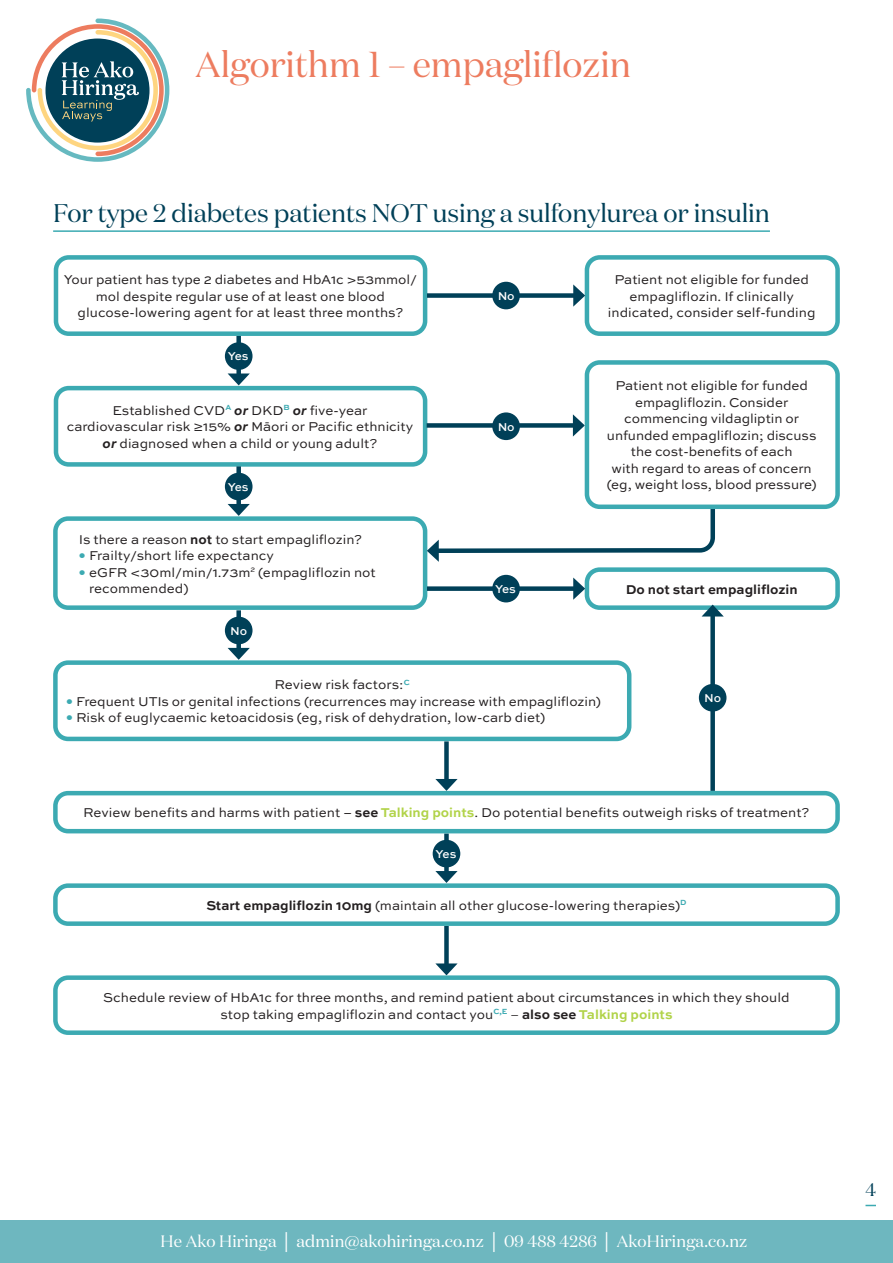
<style>
.page{position:relative;width:893px;height:1263px;background:#fff}
.page>*{position:absolute;margin:0;border:0;box-sizing:border-box;transform-origin:0 0}
.HAH_Blue_bar_Header{font:36px "Domaine Display";color:#ed7c5f}
.HAH_Heading__Blue_un{font:25.5px "Domaine Display";color:#004058}
.t1{font:18px "Domaine Display";color:#004058}
.t2{font:16.5px "Domaine Display";letter-spacing:.01em;color:#fff}
.HAH_BODY_COPY{font:13.5px/16.5px "Sweet Sans Pro";color:#231f20;text-align:center}
.t3{font:700 13.5px "Sweet Sans Pro";color:#231f20}
.t4{font:500 12px "Sweet Sans Pro";letter-spacing:-.03em;color:#fff}
.s1{font-weight:700;font-style:italic}
.s2{font-weight:700}
.s3{font-weight:700;font-size:15px;color:#3caab2}
.s4{font-weight:700;color:#b1d349}
.s5{font-weight:300}
.s6{font-family:"Sweet Sans Pro"}
</style>
<div class="page">
<svg style="left:26px;top:19px;width:143px;height:143px"></svg>
<hr style="left:53px;top:230px;width:717px;height:2px;background:#3caab2">
<div style="left:0;top:1220px;width:893px;height:43px;background:#6eb7bf"></div>
<div style="left:54px;top:255px;width:373px;height:81px;border:4px solid #3caab2;border-radius:13px"></div>
<div style="left:54px;top:386px;width:373px;height:81px;border:4px solid #3caab2;border-radius:13px"></div>
<div style="left:53px;top:516px;width:374px;height:94px;border:4px solid #3caab2;border-radius:13px"></div>
<div style="left:585px;top:255px;width:255px;height:81px;border:4px solid #3caab2;border-radius:13px"></div>
<div style="left:585px;top:567px;width:255px;height:43px;border:4px solid #3caab2;border-radius:13px"></div>
<div style="left:427px;top:293px;width:150px;height:5px;background:#004058"></div>
<svg style="left:573px;top:284px;width:12px;height:23px"></svg>
<div style="left:492px;top:282px;width:28px;height:27px;background:#004058;border-radius:50%"></div>
<div style="left:427px;top:423px;width:150px;height:5px;background:#004058"></div>
<svg style="left:573px;top:414px;width:12px;height:22px"></svg>
<div style="left:492px;top:412px;width:28px;height:28px;background:#004058;border-radius:50%"></div>
<div style="left:427px;top:586px;width:150px;height:5px;background:#004058"></div>
<svg style="left:573px;top:577px;width:12px;height:23px"></svg>
<div style="left:492px;top:575px;width:28px;height:27px;background:#004058;border-radius:50%"></div>
<div style="left:53px;top:660px;width:578px;height:81px;border:4px solid #3caab2;border-radius:13px"></div>
<div style="left:710px;top:612px;width:5px;height:179px;background:#004058"></div>
<svg style="left:702px;top:605px;width:22px;height:11px"></svg>
<div style="left:699px;top:684px;width:27px;height:27px;background:#004058;border-radius:50%"></div>
<div style="left:444px;top:833px;width:5px;height:42px;background:#004058"></div>
<svg style="left:435px;top:871px;width:23px;height:12px"></svg>
<div style="left:433px;top:840px;width:27px;height:27px;background:#004058;border-radius:50%"></div>
<div style="left:444px;top:741px;width:5px;height:42px;background:#004058"></div>
<svg style="left:435px;top:779px;width:23px;height:12px"></svg>
<div style="left:444px;top:926px;width:5px;height:41px;background:#004058"></div>
<svg style="left:435px;top:963px;width:23px;height:12px"></svg>
<div style="left:236px;top:336px;width:5px;height:42px;background:#004058"></div>
<svg style="left:228px;top:373px;width:22px;height:12px"></svg>
<div style="left:225px;top:342px;width:28px;height:28px;background:#004058;border-radius:50%"></div>
<div style="left:236px;top:466px;width:5px;height:42px;background:#004058"></div>
<svg style="left:228px;top:504px;width:22px;height:12px"></svg>
<div style="left:225px;top:473px;width:28px;height:27px;background:#004058;border-radius:50%"></div>
<div style="left:236px;top:610px;width:5px;height:42px;background:#004058"></div>
<svg style="left:228px;top:648px;width:22px;height:12px"></svg>
<div style="left:225px;top:617px;width:28px;height:27px;background:#004058;border-radius:50%"></div>
<svg style="left:427px;top:503px;width:289px;height:59px"></svg>
<div style="left:53px;top:883px;width:787px;height:43px;border:4px solid #3caab2;border-radius:13px"></div>
<div style="left:53px;top:975px;width:787px;height:60px;border:4px solid #3caab2;border-radius:13px"></div>
<div style="left:53px;top:791px;width:787px;height:42px;border:4px solid #3caab2;border-radius:13px"></div>
<div style="left:587px;top:362px;width:251px;height:145px;background:#fff;border-radius:13px"></div>
<div style="left:585px;top:360px;width:255px;height:149px;border:4px solid #3caab2;border-radius:13px"></div>
<p class="HAH_Blue_bar_Header" style="left:196px;top:42px;width:437px">Algorithm 1 – empagliflozin</p>
<p class="HAH_Heading__Blue_un" style="left:53px;top:197px;width:718px">For type 2 diabetes patients NOT using a sulfonylurea or insulin</p>
<p class="HAH_BODY_COPY" style="left:64px;top:271px;width:355px">Your patient has type 2 diabetes and HbA1c &gt;53mmol/ mol despite regular use of at least one blood glucose-lowering agent for at least three months?</p>
<p class="t4" style="left:228px;top:348px;width:22px">Yes</p>
<p class="HAH_BODY_COPY" style="left:67px;top:402px;width:348px">Established CVD<sup>A</sup> <span class="s1">or</span> DKD<sup>B</sup> <span class="s1">or</span> five-year cardiovascular risk ≥15% <span class="s1">or</span> Māori or Pacific ethnicity <span class="s1">or</span> diagnosed when a child or young adult?</p>
<p class="t4" style="left:228px;top:478px;width:22px">Yes</p>
<p class="HAH_BODY_COPY" style="left:79px;top:530px;width:285px">Is there a reason <span class="s2">not</span> to start empagliflozin?</p>
<p class="HAH_BODY_COPY" style="left:79px;top:547px;width:197px"><span class="s3">•</span> Frailty/short life expectancy</p>
<p class="HAH_BODY_COPY" style="left:89px;top:563px;width:288px;text-align:left;text-indent:-10px"><span class="s3">•</span> eGFR &lt;30ml/min/1.73m<sup>2</sup> (empagliflozin not recommended)</p>
<p class="t4" style="left:230px;top:622px;width:18px">No</p>
<p class="t4" style="left:498px;top:287px;width:18px">No</p>
<p class="t4" style="left:498px;top:418px;width:18px">No</p>
<p class="t4" style="left:495px;top:580px;width:22px">Yes</p>
<p class="HAH_BODY_COPY" style="left:608px;top:271px;width:209px">Patient not eligible for funded empagliflozin. If clinically indicated, consider self-funding</p>
<p class="HAH_BODY_COPY" style="left:607px;top:377px;width:212px">Patient not eligible for funded empagliflozin. Consider commencing vildagliptin or unfunded empagliflozin; discuss the cost-benefits of each<br>with regard to areas of concern (eg, weight loss, blood pressure)</p>
<p class="t3" style="left:626px;top:579px;width:174px">Do not start empagliflozin</p>
<p class="HAH_BODY_COPY" style="left:274px;top:676px;width:137px">Review risk factors:<sup>C</sup></p>
<p class="HAH_BODY_COPY" style="left:66px;top:693px;width:536px"><span class="s3">•</span> Frequent UTIs or genital infections (recurrences may increase with empagliflozin)</p>
<p class="HAH_BODY_COPY" style="left:66px;top:709px;width:481px"><span class="s3">•</span> Risk of euglycaemic ketoacidosis (eg, risk of dehydration, low-carb diet)</p>
<p class="t4" style="left:704px;top:689px;width:18px">No</p>
<p class="HAH_BODY_COPY" style="left:83px;top:804px;width:728px">Review benefits and harms with patient – <span class="s2">see</span> <span class="s4">Talking points</span>. Do potential benefits outweigh risks of treatment?</p>
<p class="t4" style="left:436px;top:845px;width:22px">Yes</p>
<p class="HAH_BODY_COPY" style="left:206px;top:896px;width:482px"><span class="s2">Start empagliflozin 10mg</span> (maintain all other glucose-lowering therapies)<sup>D</sup></p>
<p class="HAH_BODY_COPY" style="left:103px;top:989px;width:688px">Schedule review of HbA1c for three months, and remind patient about circumstances in which they should stop taking empagliflozin and contact you<sup>C,E</sup> <span class="s5">–</span> <span class="s2">also see</span> <span class="s4">Talking points</span></p>
<p class="t2" style="left:161px;top:1231px;width:588px">He Ako Hiringa <span class="s6">|</span> admin@akohiringa.co.nz <span class="s6">|</span> 09 488 4286 <span class="s6">|</span> AkoHiringa.co.nz</p>
<p class="t1" style="left:865px;top:1179px;width:12px">4</p>
</div>
